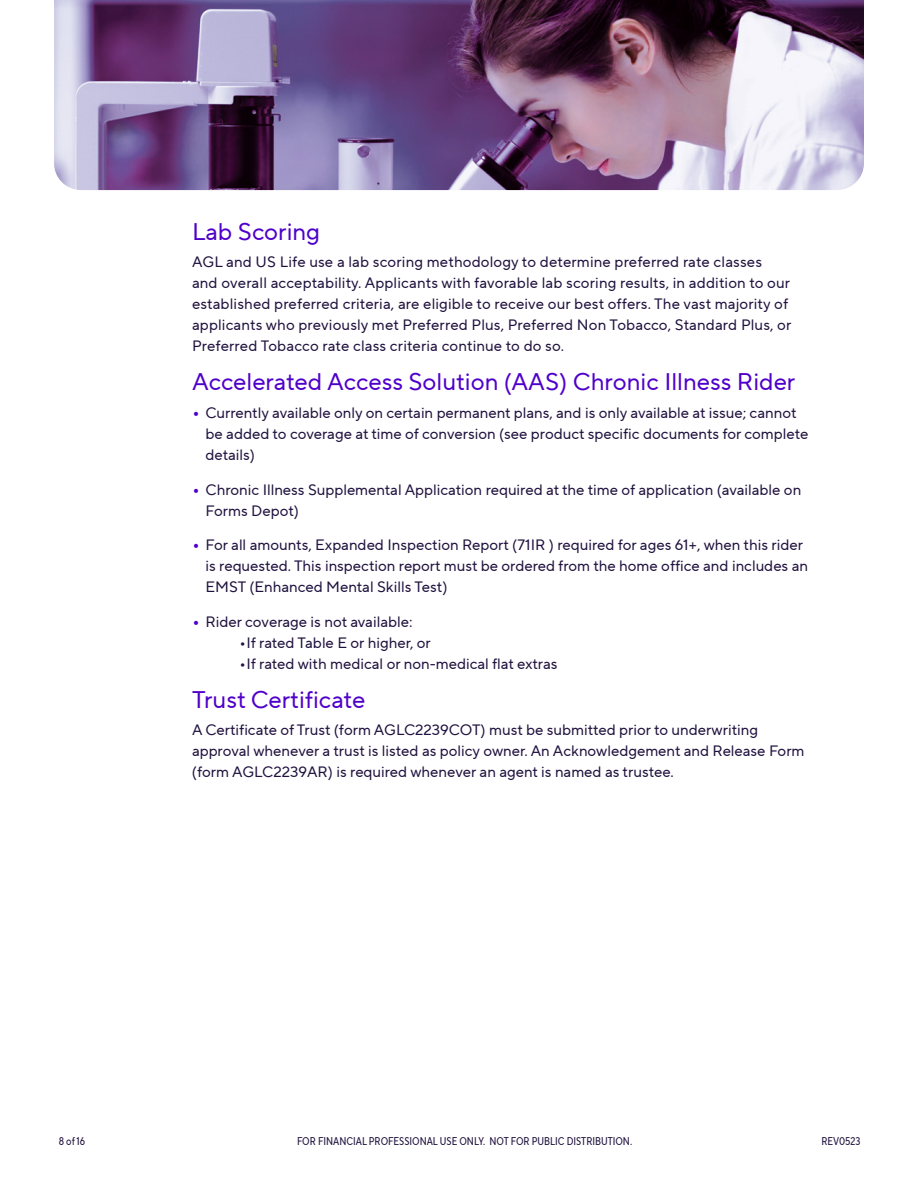
<style>
.page{position:relative;width:918px;height:1188px;background:#fff}
.page>*{position:absolute;margin:0;border:0;box-sizing:border-box;transform-origin:0 0}
.t1{font:24px "TT Norms Pro";color:#4f00ca}
.t2{font:15px/21px "TT Norms Pro";color:#20113e}
.t3{font:11.25px "TT Norms Pro Cond";color:#20113e}
.s1{font-weight:700;font-size:16.5px;color:#4f00ca}
.s2{font-size:16.5px}
</style>
<div class="page">
<img style="left:54px;top:0;width:810px;height:190px">
<h2 class="t1" style="left:192px;top:214px;width:130px">Lab Scoring</h2>
<p class="t2" style="left:192px;top:251px;width:601px">AGL and US Life use a lab scoring methodology to determine preferred rate classes and overall acceptability. Applicants with favorable lab scoring results, in addition to our established preferred criteria, are eligible to receive our best offers. The vast majority of applicants who previously met Preferred Plus, Preferred Non Tobacco, Standard Plus, or Preferred Tobacco rate class criteria continue to do so.</p>
<h2 class="t1" style="left:192px;top:365px;width:605px">Accelerated Access Solution (AAS) Chronic Illness Rider</h2>
<p class="t2" style="left:206px;top:402px;width:604px;text-indent:-14px"><span class="s1">•</span> Currently available only on certain permanent plans, and is only available at issue; cannot be added to coverage at time of conversion (see product specific documents for complete details)</p>
<p class="t2" style="left:206px;top:479px;width:597px;text-indent:-14px"><span class="s1">•</span> Chronic Illness Supplemental Application required at the time of application (available on<br>Forms Depot)</p>
<p class="t2" style="left:206px;top:534px;width:604px;text-indent:-14px"><span class="s1">•</span> For all amounts, Expanded Inspection Report (71IR ) required for ages 61+, when this rider is requested. This inspection report must be ordered from the home office and includes an<br>EMST (Enhanced Mental Skills Test)</p>
<p class="t2" style="left:192px;top:611px;width:222px"><span class="s1">•</span> Rider coverage is not available:</p>
<p class="t2" style="left:239px;top:632px;width:193px"><span class="s2">•</span>If rated Table E or higher, or</p>
<p class="t2" style="left:239px;top:653px;width:320px"><span class="s2">•</span>If rated with medical or non-medical flat extras</p>
<h2 class="t1" style="left:192px;top:682px;width:175px">Trust Certificate</h2>
<p class="t2" style="left:192px;top:719px;width:614px">A Certificate of Trust (form AGLC2239COT) must be submitted prior to underwriting approval whenever a trust is listed as policy owner. An Acknowledgement and Release Form (form AGLC2239AR) is required whenever an agent is named as trustee.</p>
<p class="t3" style="left:59px;top:1133px;width:28px">8 of 16</p>
<p class="t3" style="left:297px;top:1133px;width:337px">FOR FINANCIAL PROFESSIONAL USE ONLY. NOT FOR PUBLIC DISTRIBUTION.</p>
<p class="t3" style="left:821px;top:1133px;width:41px">REV0523</p>
</div>
